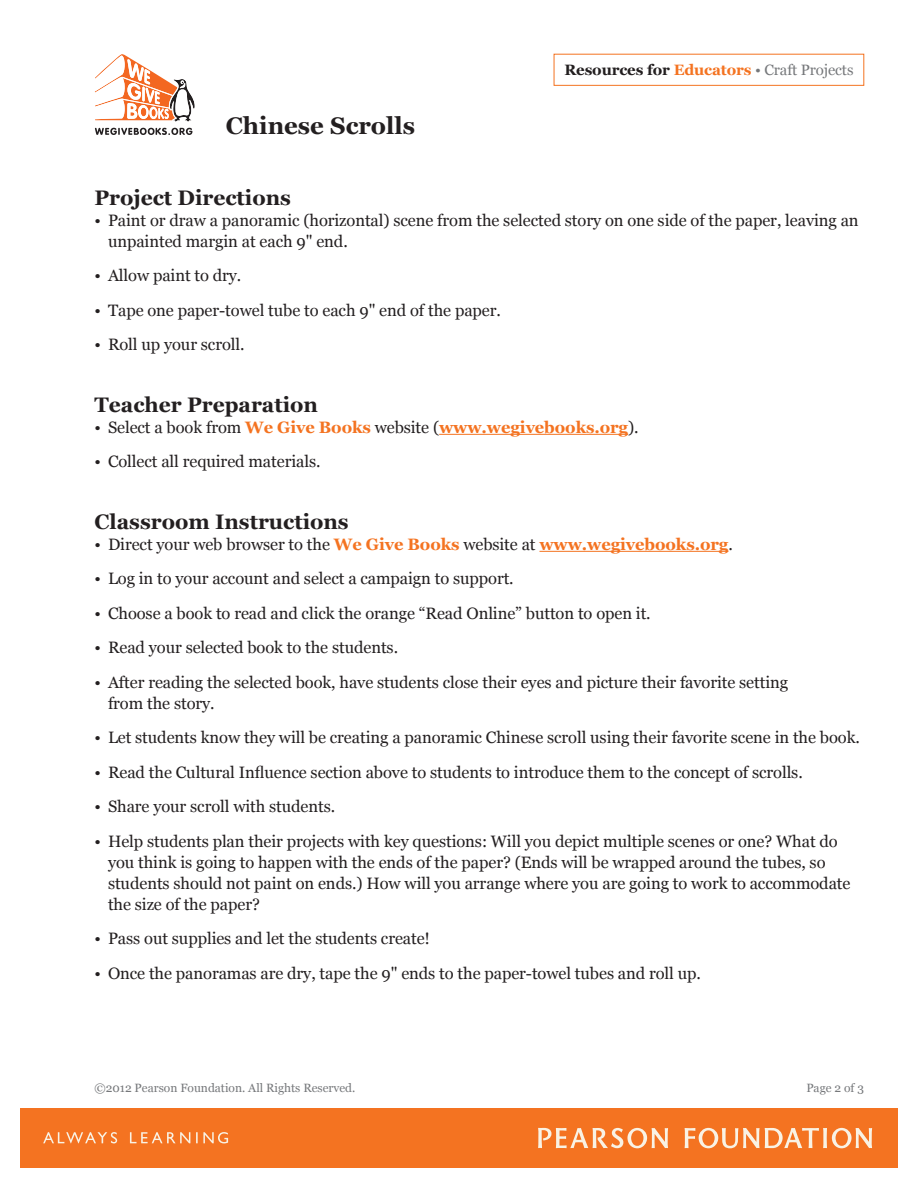
<style>
.page{position:relative;width:918px;height:1188px;background:#fff}
.page>*{position:absolute;margin:0;border:0;box-sizing:border-box;transform-origin:0 0}
.t1{font:700 24px "Georgia";color:#231f20}
.subheads{font:700 21px "Georgia";color:#231f20}
.t2{font:16.5px/21px "Georgia";letter-spacing:-.005em;color:#231f20}
.t3{font:700 16.5px "Georgia";letter-spacing:-.005em;color:#f47321}
.t4{font:15px "Georgia";letter-spacing:-.005em;color:#76787b}
.t5{font:12px "Georgia";color:#76787b}
.s1{font-weight:700;color:#231f20}
.s2{font-weight:700;color:#f47321}
.s3{font-weight:400;color:#231f20}
</style>
<div class="page">
<div style="left:20px;top:1108px;width:878px;height:60px;background:#f47321"></div>
<svg style="left:43px;top:1132px;width:185px;height:11px"></svg>
<svg style="left:685px;top:1128px;width:187px;height:20px"></svg>
<svg style="left:538px;top:1128px;width:130px;height:20px"></svg>
<svg style="left:95px;top:54px;width:100px;height:81px"></svg>
<div style="left:554px;top:54px;width:310px;height:32px;border:1px solid #f47321"></div>
<hr style="left:439px;top:434px;width:189px;height:1px;background:#f47321">
<hr style="left:539px;top:551px;width:189px;height:1px;background:#f47321">
<h1 class="t1" style="left:226px;top:110px;width:191px">Chinese Scrolls</h1>
<p class="t4" style="left:564px;top:61px;width:291px"><span class="s1">Resources for</span> <span class="s2">Educators</span> • Craft Projects</p>
<p class="subheads" style="left:94px;top:184px;width:198px">Project Directions</p>
<p class="t2" style="left:108px;top:210px;width:752px;text-indent:-14px">• Paint or draw a panoramic (horizontal) scene from the selected story on one side of the paper, leaving an unpainted margin at each 9" end.</p>
<p class="t2" style="left:94px;top:266px;width:148px">• Allow paint to dry.</p>
<p class="t2" style="left:94px;top:300px;width:408px">• Tape one paper-towel tube to each 9" end of the paper.</p>
<p class="t2" style="left:94px;top:335px;width:152px">• Roll up your scroll.</p>
<p class="subheads" style="left:94px;top:391px;width:225px">Teacher Preparation</p>
<p class="t3" style="left:94px;top:417px;width:546px"><span class="s3">• Select a book from</span> We Give Books <span class="s3">website (</span>www.wegivebooks.org<span class="s3">).</span></p>
<p class="t2" style="left:94px;top:452px;width:228px">• Collect all required materials.</p>
<p class="subheads" style="left:94px;top:508px;width:256px">Classroom Instructions</p>
<p class="t2" style="left:94px;top:534px;width:640px">• Direct your web browser to the <span class="s2">We Give Books</span> website at <span class="s2">www.wegivebooks.org</span>.</p>
<p class="t2" style="left:94px;top:569px;width:421px">• Log in to your account and select a campaign to support.</p>
<p class="t2" style="left:94px;top:603px;width:558px">• Choose a book to read and click the orange “Read Online” button to open it.</p>
<p class="t2" style="left:94px;top:638px;width:305px">• Read your selected book to the students.</p>
<p class="t2" style="left:108px;top:672px;width:682px;text-indent:-14px">• After reading the selected book, have students close their eyes and picture their favorite setting from the story.</p>
<p class="t2" style="left:94px;top:728px;width:767px">• Let students know they will be creating a panoramic Chinese scroll using their favorite scene in the book.</p>
<p class="t2" style="left:94px;top:762px;width:710px">• Read the Cultural Influence section above to students to introduce them to the concept of scrolls.</p>
<p class="t2" style="left:94px;top:797px;width:242px">• Share your scroll with students.</p>
<p class="t2" style="left:108px;top:831px;width:744px;text-indent:-14px">• Help students plan their projects with key questions: Will you depict multiple scenes or one? What do you think is going to happen with the ends of the paper? (Ends will be wrapped around the tubes, so students should not paint on ends.) How will you arrange where you are going to work to accommodate the size of the paper?</p>
<p class="t2" style="left:94px;top:929px;width:337px">• Pass out supplies and let the students create!</p>
<p class="t2" style="left:94px;top:963px;width:608px">• Once the panoramas are dry, tape the 9" ends to the paper-towel tubes and roll up.</p>
<p class="t5" style="left:94px;top:1081px;width:262px">©2012 Pearson Foundation. All Rights Reserved.</p>
<p class="t5" style="left:806px;top:1081px;width:59px">Page 2 of 3</p>
</div>
